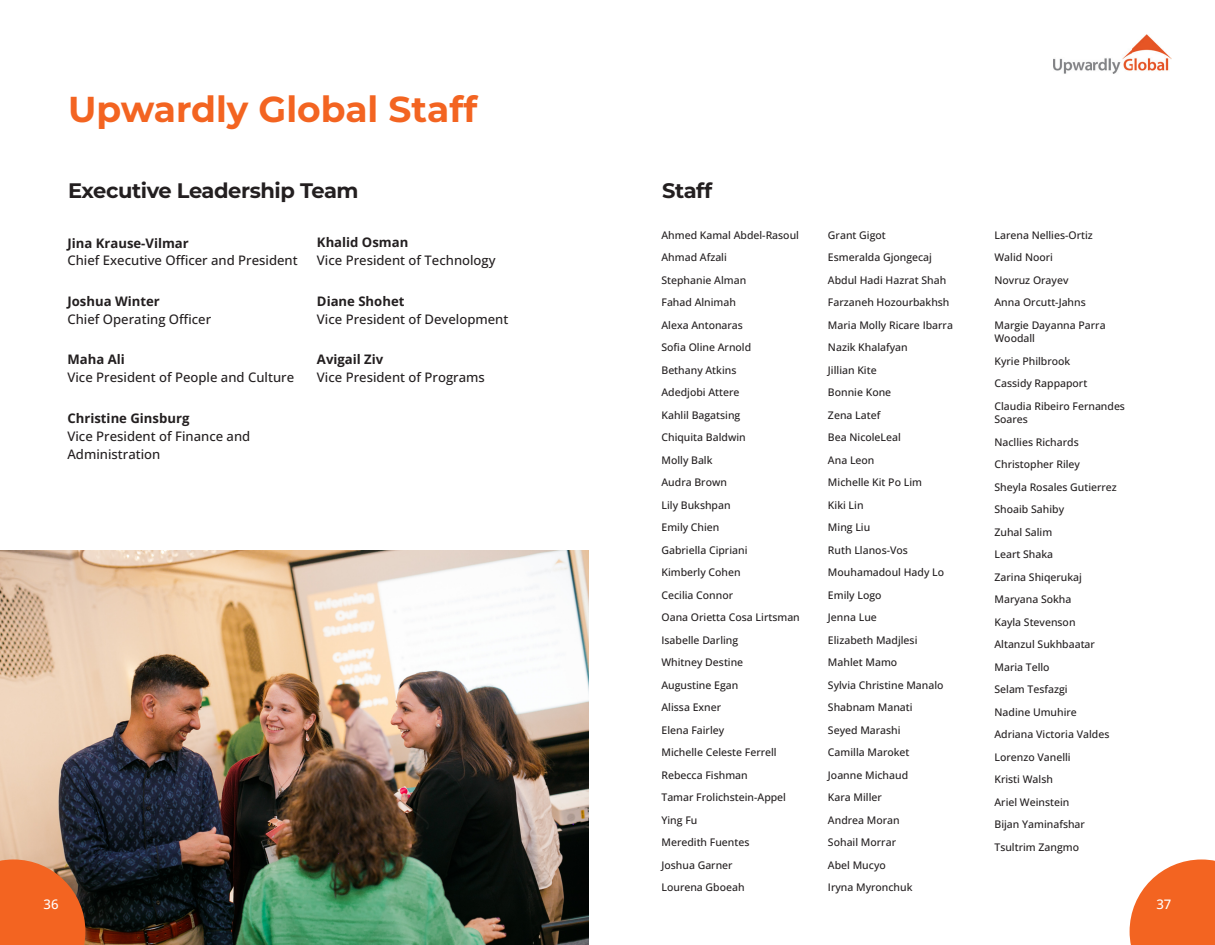
<style>
.page{position:relative;width:1215px;height:945px;background:#fff}
.page>*{position:absolute;margin:0;border:0;box-sizing:border-box;transform-origin:0 0}
.t1{font:700 36px "Montserrat";color:#f36421}
.t2{font:700 21px "Montserrat";letter-spacing:-.02em;color:#231f20}
.t3{font:500 13.2px/18px "Open Sans";color:#231f20}
.t4{font:700 13.2px "Open Sans";color:#231f20}
.t5{font:500 13.2px "Open Sans";color:#fff}
.t6{font:500 10.5px/22.5px "Open Sans";color:#231f20}
</style>
<div class="page">
<img style="left:0;top:551px;width:589px;height:394px">
<svg style="left:0;top:860px;width:85px;height:85px;background:#de6226"></svg>
<svg style="left:1130px;top:860px;width:85px;height:85px;background:#f47a41"></svg>
<img style="left:1054px;top:34px;width:118px;height:40px">
<h1 class="t1" style="left:68px;top:83px;width:411px">Upwardly Global Staff</h1>
<h2 class="t2" style="left:68px;top:175px;width:292px">Executive Leadership Team</h2>
<p class="t4" style="left:68px;top:233px;width:123px">Jina Krause-Vilmar</p>
<p class="t3" style="left:68px;top:251px;width:232px">Chief Executive Officer and President</p>
<p class="t4" style="left:68px;top:292px;width:94px">Joshua Winter</p>
<p class="t3" style="left:68px;top:310px;width:145px">Chief Operating Officer</p>
<p class="t4" style="left:68px;top:350px;width:59px">Maha Ali</p>
<p class="t3" style="left:68px;top:368px;width:228px">Vice President of People and Culture</p>
<p class="t4" style="left:68px;top:409px;width:123px">Christine Ginsburg</p>
<p class="t3" style="left:68px;top:427px;width:184px">Vice President of Finance and<br>Administration</p>
<p class="t4" style="left:317px;top:233px;width:93px">Khalid Osman</p>
<p class="t3" style="left:317px;top:251px;width:180px">Vice President of Technology</p>
<p class="t4" style="left:317px;top:292px;width:89px">Diane Shohet</p>
<p class="t3" style="left:317px;top:310px;width:193px">Vice President of Development</p>
<p class="t4" style="left:317px;top:350px;width:68px">Avigail Ziv</p>
<p class="t3" style="left:317px;top:368px;width:169px">Vice President of Programs</p>
<h2 class="t2" style="left:662px;top:175px;width:52px">Staff</h2>
<p class="t6" style="left:662px;top:223px;width:140px">Ahmed Kamal Abdel-Rasoul<br>Ahmad Afzali<br>Stephanie Alman<br>Fahad Alnimah<br>Alexa Antonaras<br>Sofia Oline Arnold<br>Bethany Atkins<br>Adedjobi Attere<br>Kahlil Bagatsing<br>Chiquita Baldwin<br>Molly Balk<br>Audra Brown<br>Lily Bukshpan<br>Emily Chien<br>Gabriella Cipriani<br>Kimberly Cohen<br>Cecilia Connor<br>Oana Orietta Cosa Lirtsman<br>Isabelle Darling<br>Whitney Destine<br>Augustine Egan<br>Alissa Exner<br>Elena Fairley<br>Michelle Celeste Ferrell<br>Rebecca Fishman<br>Tamar Frolichstein-Appel<br>Ying Fu<br>Meredith Fuentes<br>Joshua Garner<br>Lourena Gboeah</p>
<p class="t6" style="left:828px;top:223px;width:126px">Grant Gigot<br>Esmeralda Gjongecaj<br>Abdul Hadi Hazrat Shah<br>Farzaneh Hozourbakhsh<br>Maria Molly Ricare Ibarra<br>Nazik Khalafyan<br>Jillian Kite<br>Bonnie Kone<br>Zena Latef<br>Bea NicoleLeal<br>Ana Leon<br>Michelle Kit Po Lim<br>Kiki Lin<br>Ming Liu<br>Ruth Llanos-Vos<br>Mouhamadoul Hady Lo<br>Emily Logo<br>Jenna Lue<br>Elizabeth Madjlesi<br>Mahlet Mamo<br>Sylvia Christine Manalo<br>Shabnam Manati<br>Seyed Marashi<br>Camilla Maroket<br>Joanne Michaud<br>Kara Miller<br>Andrea Moran<br>Sohail Morrar<br>Abel Mucyo<br>Iryna Myronchuk</p>
<p class="t6" style="left:994px;top:223px;width:113px">Larena Nellies-Ortiz<br>Walid Noori<br>Novruz Orayev<br>Anna Orcutt-Jahns<br>Margie Dayanna Parra</p>
<p class="t6" style="left:994px;top:327px;width:132px">Woodall<br>Kyrie Philbrook<br>Cassidy Rappaport<br>Claudia Ribeiro Fernandes</p>
<p class="t6" style="left:994px;top:408px;width:124px">Soares<br>Nacllies Richards<br>Christopher Riley<br>Sheyla Rosales Gutierrez<br>Shoaib Sahiby<br>Zuhal Salim<br>Leart Shaka<br>Zarina Shiqerukaj<br>Maryana Sokha<br>Kayla Stevenson<br>Altanzul Sukhbaatar<br>Maria Tello<br>Selam Tesfazgi<br>Nadine Umuhire<br>Adriana Victoria Valdes<br>Lorenzo Vanelli<br>Kristi Walsh<br>Ariel Weinstein<br>Bijan Yaminafshar<br>Tsultrim Zangmo</p>
<p class="t5" style="left:44px;top:895px;width:17px">36</p>
<p class="t5" style="left:1156px;top:895px;width:17px">37</p>
</div>
